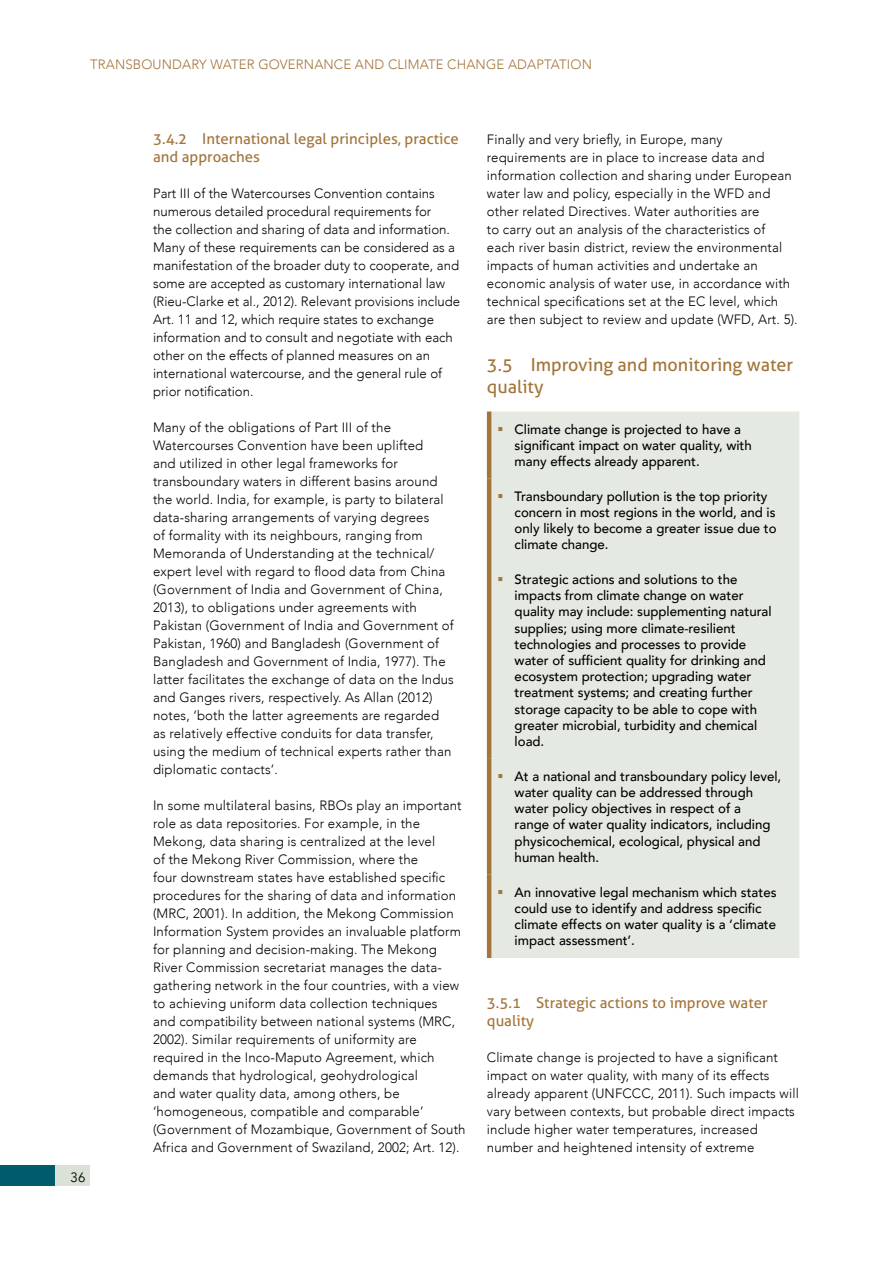
<style>
.page{position:relative;width:893px;height:1263px;background:#fff}
.page>*{position:absolute;margin:0;border:0;box-sizing:border-box;transform-origin:0 0}
.TT2_new{font:18px/21.6px "Aller";color:#a3753b}
.TT_4_new{font:15px/18px "Aller";color:#a3753b}
.txt{font:300 13.5px/18px "Avenir";letter-spacing:.01em;color:#000}
.t1{font:500 13.5px/16.2px "Avenir";color:#000}
.t2{font:300 13.5px "Avenir";letter-spacing:.01em;color:#a3753b}
.t3{font:13.5px "Avenir";color:#000}
.s1{color:#a3753b}
</style>
<div class="page">
<div style="left:42px;top:1165px;width:48px;height:20px;background:#dae1d7"></div>
<div style="left:0;top:1165px;width:55px;height:20px;background:#005c6d"></div>
<div style="left:491px;top:411px;width:308px;height:547px;background:#e4e9e1"></div>
<hr style="left:487px;top:411px;width:4px;height:68px;background:#a3753b">
<hr style="left:487px;top:479px;width:4px;height:83px;background:#a3753b">
<hr style="left:487px;top:562px;width:4px;height:197px;background:#a3753b">
<hr style="left:487px;top:759px;width:4px;height:116px;background:#a3753b">
<hr style="left:487px;top:875px;width:4px;height:83px;background:#a3753b">
<p class="t2" style="left:90px;top:57px;width:503px">TRANSBOUNDARY WATER GOVERNANCE AND CLIMATE CHANGE ADAPTATION</p>
<p class="t3" style="left:71px;top:1169px;width:16px">36</p>
<p class="TT_4_new" style="left:153px;top:130px;width:307px">3.4.2 International legal principles, practice and approaches</p>
<p class="txt" style="left:153px;top:184px;width:309px">Part III of the Watercourses Convention contains numerous detailed procedural requirements for<br>the collection and sharing of data and information.<br>Many of these requirements can be considered as a manifestation of the broader duty to cooperate, and some are accepted as customary international law (Rieu-Clarke et al., 2012). Relevant provisions include Art. 11 and 12, which require states to exchange information and to consult and negotiate with each other on the effects of planned measures on an international watercourse, and the general rule of prior notification.</p>
<p class="txt" style="left:153px;top:418px;width:302px">Many of the obligations of Part III of the Watercourses Convention have been uplifted<br>and utilized in other legal frameworks for transboundary waters in different basins around the world. India, for example, is party to bilateral data-sharing arrangements of varying degrees<br>of formality with its neighbours, ranging from Memoranda of Understanding at the technical/ expert level with regard to flood data from China (Government of India and Government of China, 2013), to obligations under agreements with Pakistan (Government of India and Government of Pakistan, 1960) and Bangladesh (Government of Bangladesh and Government of India, 1977). The latter facilitates the exchange of data on the Indus and Ganges rivers, respectively. As Allan (2012) notes, ‘both the latter agreements are regarded as relatively effective conduits for data transfer, using the medium of technical experts rather than diplomatic contacts’.</p>
<p class="txt" style="left:153px;top:796px;width:314px">In some multilateral basins, RBOs play an important role as data repositories. For example, in the Mekong, data sharing is centralized at the level<br>of the Mekong River Commission, where the<br>four downstream states have established specific procedures for the sharing of data and information (MRC, 2001). In addition, the Mekong Commission Information System provides an invaluable platform for planning and decision-making. The Mekong River Commission secretariat manages the data&shy;gathering network in the four countries, with a view to achieving uniform data collection techniques<br>and compatibility between national systems (MRC, 2002). Similar requirements of uniformity are required in the Inco-Maputo Agreement, which demands that hydrological, geohydrological<br>and water quality data, among others, be ‘homogeneous, compatible and comparable’ (Government of Mozambique, Government of South Africa and Government of Swaziland, 2002; Art. 12).</p>
<p class="txt" style="left:487px;top:130px;width:312px">Finally and very briefly, in Europe, many requirements are in place to increase data and information collection and sharing under European water law and policy, especially in the WFD and other related Directives. Water authorities are<br>to carry out an analysis of the characteristics of<br>each river basin district, review the environmental impacts of human activities and undertake an economic analysis of water use, in accordance with technical specifications set at the EC level, which are then subject to review and update (WFD, Art. 5).</p>
<p class="TT2_new" style="left:487px;top:354px;width:308px">3.5 Improving and monitoring water quality</p>
<p class="t1" style="left:515px;top:420px;width:239px;text-indent:-17px"><span class="s1">▪</span> Climate change is projected to have a significant impact on water quality, with many effects already apparent.</p>
<p class="t1" style="left:515px;top:487px;width:264px;text-indent:-17px"><span class="s1">▪</span> Transboundary pollution is the top priority concern in most regions in the world, and is only likely to become a greater issue due to climate change.</p>
<p class="t1" style="left:515px;top:570px;width:259px;text-indent:-17px"><span class="s1">▪</span> Strategic actions and solutions to the impacts from climate change on water quality may include: supplementing natural supplies; using more climate-resilient technologies and processes to provide water of sufficient quality for drinking and ecosystem protection; upgrading water treatment systems; and creating further storage capacity to be able to cope with greater microbial, turbidity and chemical load.</p>
<p class="t1" style="left:515px;top:767px;width:268px;text-indent:-17px"><span class="s1">▪</span> At a national and transboundary policy level, water quality can be addressed through water policy objectives in respect of a<br>range of water quality indicators, including physicochemical, ecological, physical and human health.</p>
<p class="t1" style="left:515px;top:883px;width:263px;text-indent:-17px"><span class="s1">▪</span> An innovative legal mechanism which states could use to identify and address specific climate effects on water quality is a ‘climate impact assessment’.</p>
<p class="TT_4_new" style="left:487px;top:994px;width:282px">3.5.1 Strategic actions to improve water quality</p>
<p class="txt" style="left:487px;top:1048px;width:313px">Climate change is projected to have a significant impact on water quality, with many of its effects already apparent (UNFCCC, 2011). Such impacts will vary between contexts, but probable direct impacts include higher water temperatures, increased number and heightened intensity of extreme</p>
</div>
